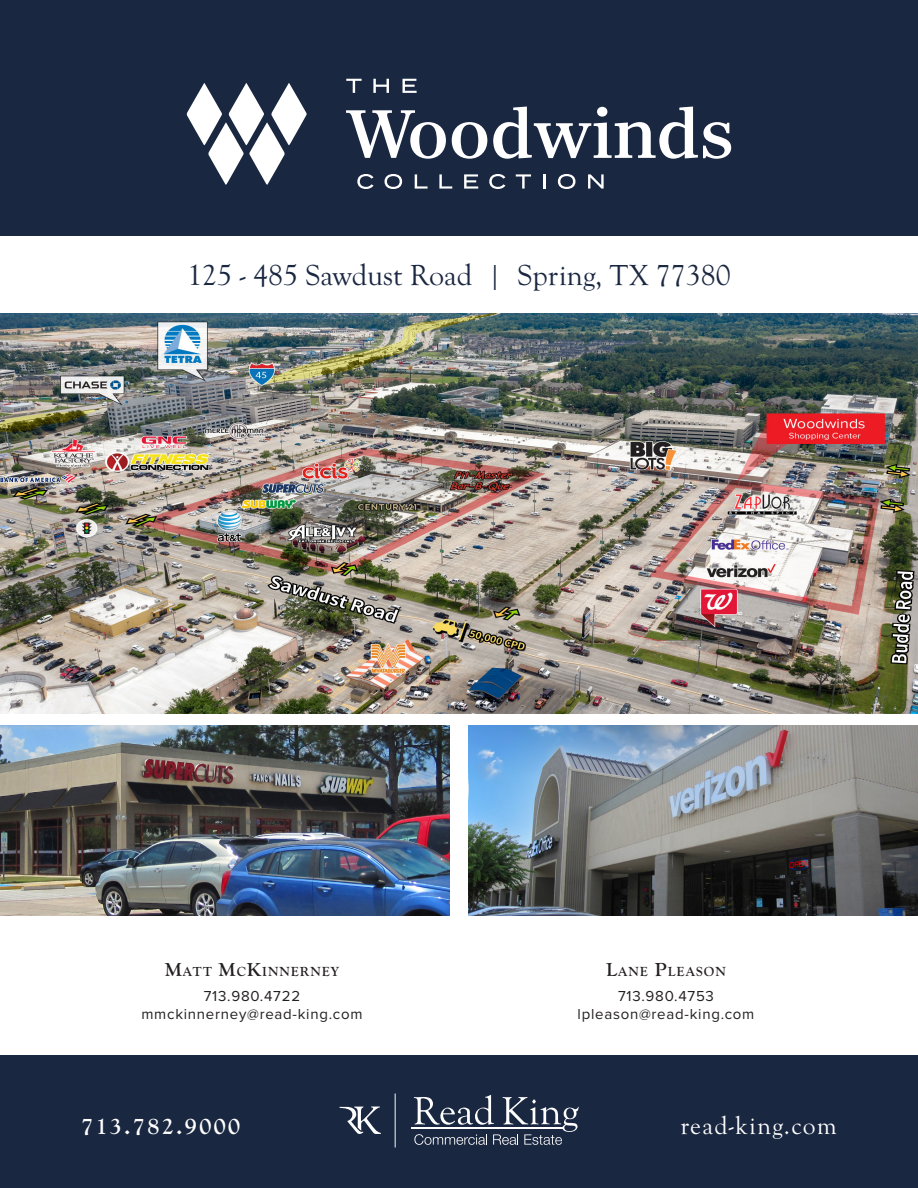
<style>
.page{position:relative;width:918px;height:1188px;background:#fff}
.page>*{position:absolute;margin:0;border:0;box-sizing:border-box;transform-origin:0 0}
.t1{font:30px "Goudy Old Sty";color:#1a2741}
.t2{font:25.5px "Goudy Old Sty";letter-spacing:.05em;color:#fff}
.t3{font:700 24px "Goudy Old Sty";letter-spacing:.1em;color:#fff}
.t4{font:15px/18px "Proxima Nova";letter-spacing:.05em;color:#231f20;text-align:center}
.t5{font:700 13.65px "Goudy Old Sty";letter-spacing:.07em;color:#231f20}
.s1{font-size:19.5px}
</style>
<div class="page">
<div style="left:0;top:0;width:918px;height:235px;background:#1a2741"></div>
<div style="left:0;top:1055px;width:918px;height:133px;background:#1a2741"></div>
<img style="left:468px;top:725px;width:450px;height:190px">
<img style="left:0;top:725px;width:450px;height:190px">
<img style="left:0;top:313px;width:918px;height:401px">
<hr style="left:412px;top:1128px;width:151px;height:1px;background:#fff">
<svg style="left:414px;top:1095px;width:165px;height:50px"></svg>
<svg style="left:395px;top:1094px;width:1px;height:54px"></svg>
<svg style="left:339px;top:1107px;width:42px;height:27px"></svg>
<svg style="left:357px;top:174px;width:17px;height:15px"></svg>
<svg style="left:385px;top:174px;width:17px;height:15px"></svg>
<svg style="left:415px;top:174px;width:13px;height:15px"></svg>
<svg style="left:439px;top:174px;width:13px;height:15px"></svg>
<svg style="left:464px;top:174px;width:14px;height:15px"></svg>
<svg style="left:489px;top:174px;width:16px;height:15px"></svg>
<svg style="left:516px;top:174px;width:15px;height:15px"></svg>
<svg style="left:543px;top:174px;width:2px;height:15px"></svg>
<svg style="left:558px;top:174px;width:17px;height:15px"></svg>
<svg style="left:588px;top:174px;width:16px;height:15px"></svg>
<svg style="left:346px;top:79px;width:16px;height:14px"></svg>
<svg style="left:373px;top:79px;width:16px;height:14px"></svg>
<svg style="left:403px;top:79px;width:14px;height:14px"></svg>
<svg style="left:346px;top:110px;width:100px;height:49px"></svg>
<svg style="left:452px;top:122px;width:35px;height:37px"></svg>
<svg style="left:493px;top:107px;width:238px;height:52px"></svg>
<svg style="left:187px;top:83px;width:120px;height:102px"></svg>
<h1 class="t1" style="left:187px;top:259px;width:545px">125 - 485 Sawdust Road | Spring, TX 77380</h1>
<p class="t5" style="left:165px;top:964px;width:176px"><span class="s1">M</span>ATT <span class="s1">M</span>C<span class="s1">K</span>INNERNEY</p>
<p class="t4" style="left:141px;top:986px;width:223px">713.980.4722 mmckinnerney@read-king.com</p>
<p class="t5" style="left:606px;top:964px;width:121px"><span class="s1">L</span>ANE <span class="s1">P</span>LEASON</p>
<p class="t4" style="left:578px;top:986px;width:178px">713.980.4753 lpleason@read-king.com</p>
<h3 class="t3" style="left:81px;top:1113px;width:161px">713.782.9000</h3>
<h2 class="t2" style="left:681px;top:1112px;width:158px">read-king.com</h2>
</div>
